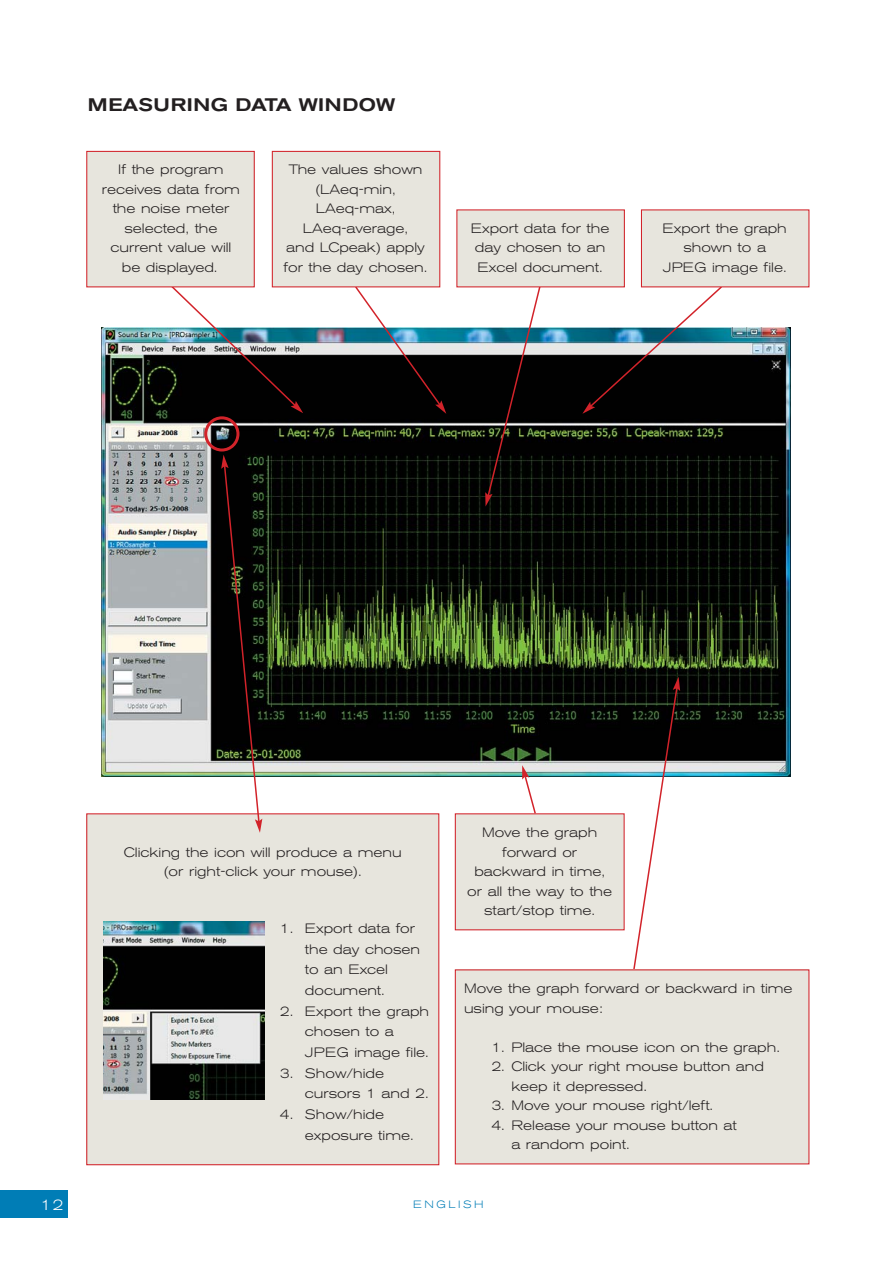
<style>
.page{position:relative;width:893px;height:1262px;background:#fff}
.page>*{position:absolute;margin:0;border:0;box-sizing:border-box;transform-origin:0 0}
.t1{font:500 expanded 18px "Akzidenz Grotesk BE";letter-spacing:.02em;color:#231f20}
.t2{font:300 expanded 15px "Akzidenz Grotesk BE";color:#fff}
.t3{font:300 expanded 13.5px/19.5px "Akzidenz Grotesk BE";color:#231f20}
.t4{font:300 expanded 10.5px "Akzidenz Grotesk BE";letter-spacing:.24em;color:#007db6}
</style>
<div class="page">
<div style="left:0;top:1189px;width:67px;height:28px;background:#007db6"></div>
<img style="left:102px;top:327px;width:688px;height:449px">
<svg style="left:353px;top:285px;width:93px;height:129px"></svg>
<svg style="left:485px;top:287px;width:57px;height:219px"></svg>
<svg style="left:582px;top:285px;width:141px;height:129px"></svg>
<div style="left:87px;top:814px;width:352px;height:350px;background:#e7e5dd"></div>
<div style="left:86px;top:813px;width:353px;height:352px;border:1px solid #d2232a"></div>
<svg style="left:522px;top:765px;width:15px;height:48px"></svg>
<svg style="left:632px;top:676px;width:48px;height:293px"></svg>
<svg style="left:169px;top:284px;width:134px;height:548px"></svg>
<img style="left:103px;top:921px;width:162px;height:178px">
<div style="left:87px;top:151px;width:167px;height:136px;background:#e7e5dd"></div>
<div style="left:86px;top:151px;width:169px;height:136px;border:1px solid #d2232a"></div>
<div style="left:272px;top:151px;width:168px;height:136px;background:#e7e5dd"></div>
<div style="left:272px;top:151px;width:168px;height:136px;border:1px solid #d2232a"></div>
<div style="left:457px;top:210px;width:167px;height:77px;background:#e7e5dd"></div>
<div style="left:641px;top:210px;width:168px;height:77px;background:#e7e5dd"></div>
<div style="left:455px;top:814px;width:169px;height:115px;background:#e7e5dd"></div>
<div style="left:455px;top:970px;width:354px;height:193px;background:#e7e5dd"></div>
<h1 class="t1" style="left:88px;top:98px;width:309px">MEASURING DATA WINDOW</h1>
<p class="t3" style="left:102px;top:161px;width:140px;text-align:center">If the program receives data from the noise meter selected, the current value will be displayed.</p>
<p class="t3" style="left:283px;top:161px;width:145px;text-align:center">The values shown (LAeq-min,<br>LAeq-max,<br>LAeq-average,<br>and LCpeak) apply for the day chosen.</p>
<p class="t3" style="left:471px;top:219px;width:140px;text-align:center">Export data for the day chosen to an<br>Excel document.</p>
<p class="t3" style="left:662px;top:219px;width:126px;text-align:center">Export the graph shown to a<br>JPEG image file.</p>
<p class="t3" style="left:124px;top:843px;width:279px;text-align:center">Clicking the icon will produce a menu (or right-click your mouse).</p>
<p class="t3" style="left:305px;top:919px;width:117px;line-height:20.7px;text-indent:-25px">1. Export data for the day chosen to an Excel document.</p>
<p class="t3" style="left:305px;top:1001px;width:126px;line-height:20.7px;text-indent:-25px">2. Export the graph chosen to a<br>JPEG image file.</p>
<p class="t3" style="left:305px;top:1063px;width:125px;line-height:20.7px;text-indent:-25px">3. Show/hide cursors 1 and 2.</p>
<p class="t3" style="left:305px;top:1105px;width:110px;line-height:20.7px;text-indent:-25px">4. Show/hide exposure time.</p>
<p class="t3" style="left:467px;top:824px;width:146px;text-align:center">Move the graph forward or backward in time, or all the way to the start/stop time.</p>
<p class="t3" style="left:464px;top:980px;width:330px">Move the graph forward or backward in time using your mouse:</p>
<p class="t3" style="left:491px;top:1038px;width:290px">1. Place the mouse icon on the graph.</p>
<p class="t3" style="left:511px;top:1058px;width:254px;text-indent:-20px">2. Click your right mouse button and keep it depressed.</p>
<p class="t3" style="left:491px;top:1097px;width:223px">3. Move your mouse right/left.</p>
<p class="t3" style="left:511px;top:1116px;width:227px;text-indent:-20px">4. Release your mouse button at a random point.</p>
<p class="t2" style="left:41px;top:1199px;width:24px">12</p>
<p class="t4" style="left:413px;top:1201px;width:72px">ENGLISH</p>
</div>
